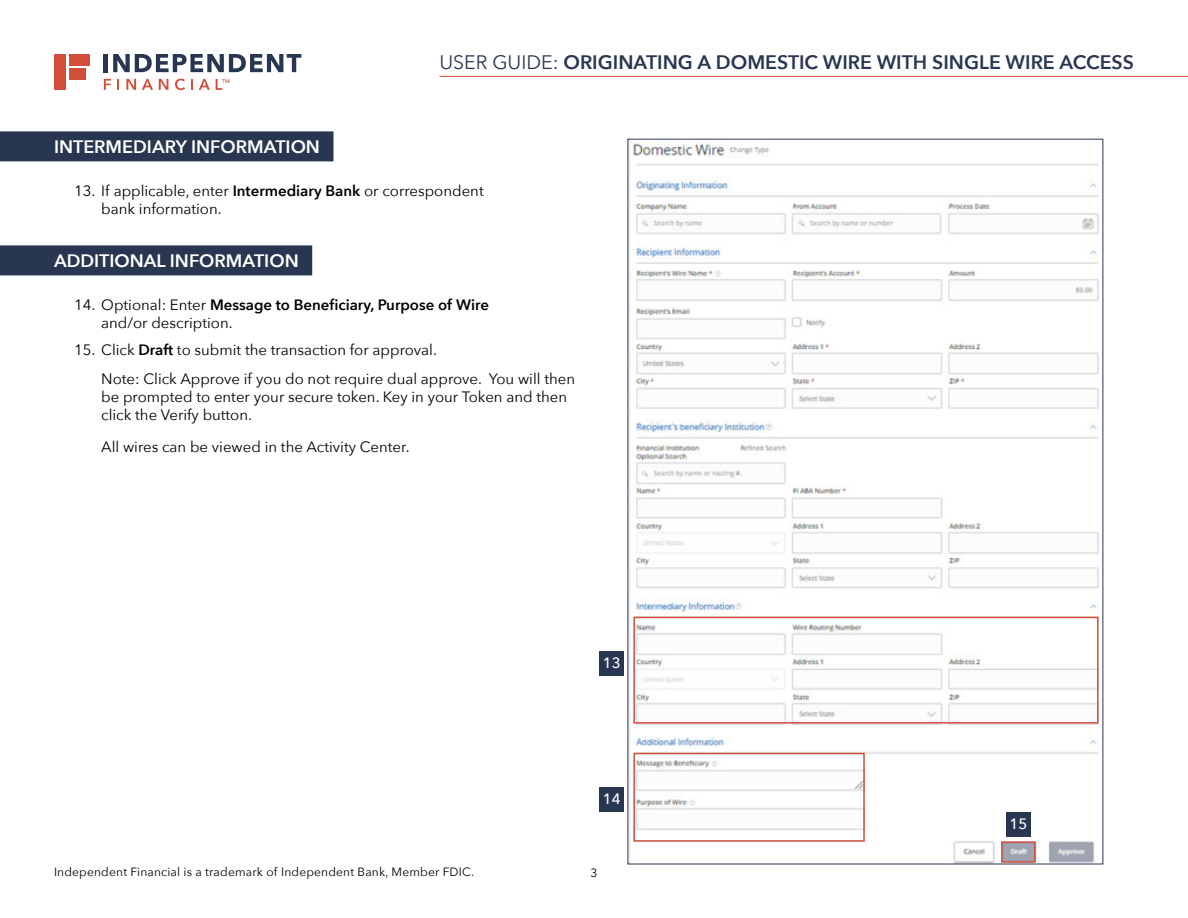
<style>
.page{position:relative;width:1188px;height:918px;background:#fff}
.page>*{position:absolute;margin:0;border:0;box-sizing:border-box;transform-origin:0 0}
.t1{font:600 19.5px "Avenir Next";color:#293651}
.Section_Header_Blue{font:600 18px "Avenir Next";color:#fff}
.Body_Text_Indent_No{font:15px/18px "Avenir Next";color:#000}
.Body_Text{font:500 15px "Avenir Next";color:#fff}
.t2{font:12px "Avenir Next";letter-spacing:.015em;color:#000}
.t3{font:500 5.4px "Avenir Next";color:#cf4f3a}
.s1{font-weight:400}
.s2{font-weight:600}
</style>
<div class="page">
<hr style="left:104px;top:54px;width:4px;height:18px;background:#293651">
<svg style="left:113px;top:54px;width:188px;height:18px"></svg>
<div style="left:54px;top:54px;width:11px;height:36px;background:#cf4f3a"></div>
<div style="left:69px;top:54px;width:21px;height:11px;background:#cf4f3a"></div>
<div style="left:69px;top:69px;width:16px;height:11px;background:#cf4f3a"></div>
<svg style="left:104px;top:79px;width:7px;height:11px"></svg>
<svg style="left:117px;top:79px;width:2px;height:11px"></svg>
<svg style="left:126px;top:79px;width:10px;height:11px"></svg>
<svg style="left:142px;top:79px;width:11px;height:11px"></svg>
<svg style="left:159px;top:79px;width:9px;height:11px"></svg>
<svg style="left:175px;top:79px;width:10px;height:11px"></svg>
<svg style="left:191px;top:79px;width:2px;height:11px"></svg>
<svg style="left:199px;top:79px;width:11px;height:11px"></svg>
<svg style="left:216px;top:79px;width:6px;height:11px"></svg>
<hr style="left:439px;top:76px;width:749px;height:1px;background:#cf4f3a">
<div style="left:0;top:131px;width:334px;height:30px;background:#293651"></div>
<div style="left:0;top:245px;width:312px;height:30px;background:#293651"></div>
<img style="left:630px;top:141px;width:469px;height:721px">
<div style="left:633px;top:617px;width:466px;height:107px;border:2px solid #cf4f3a"></div>
<div style="left:599px;top:651px;width:25px;height:25px;background:#293651"></div>
<div style="left:633px;top:753px;width:232px;height:89px;border:2px solid #cf4f3a"></div>
<div style="left:599px;top:787px;width:25px;height:25px;background:#293651"></div>
<div style="left:1001px;top:841px;width:35px;height:22px;border:2px solid #cf4f3a"></div>
<div style="left:1006px;top:812px;width:25px;height:24px;background:#293651"></div>
<p class="t3" style="left:222px;top:76px;width:9px">TM</p>
<h1 class="t1" style="left:439px;top:46px;width:696px"><span class="s1">USER GUIDE:</span> ORIGINATING A DOMESTIC WIRE WITH SINGLE WIRE ACCESS</h1>
<p class="Section_Header_Blue" style="left:54px;top:131px;width:268px">INTERMEDIARY INFORMATION</p>
<p class="Body_Text_Indent_No" style="left:101px;top:181px;width:384px;text-indent:-27px">13. If applicable, enter <span class="s2">Intermediary Bank</span> or correspondent bank information.</p>
<p class="Section_Header_Blue" style="left:54px;top:245px;width:246px">ADDITIONAL INFORMATION</p>
<p class="Body_Text_Indent_No" style="left:101px;top:295px;width:389px;text-indent:-27px">14. Optional: Enter <span class="s2">Message to Beneficiary, Purpose of Wire </span>and/or description.</p>
<p class="Body_Text_Indent_No" style="left:74px;top:340px;width:364px">15. Click <span class="s2">Draft</span> to submit the transaction for approval.</p>
<p class="Body_Text_Indent_No" style="left:101px;top:370px;width:475px">Note: Click Approve if you do not require dual approve. You will then be prompted to enter your secure token. Key in your Token and then click the Verify button.</p>
<p class="Body_Text_Indent_No" style="left:101px;top:437px;width:310px">All wires can be viewed in the Activity Center.</p>
<p class="t2" style="left:54px;top:862px;width:422px">Independent Financial is a trademark of Independent Bank, Member FDIC.</p>
<p class="Body_Text" style="left:603px;top:650px;width:19px">13</p>
<p class="Body_Text" style="left:603px;top:786px;width:19px">14</p>
<p class="t2" style="left:591px;top:862px;width:8px">3</p>
<p class="Body_Text" style="left:1009px;top:811px;width:19px">15</p>
</div>
